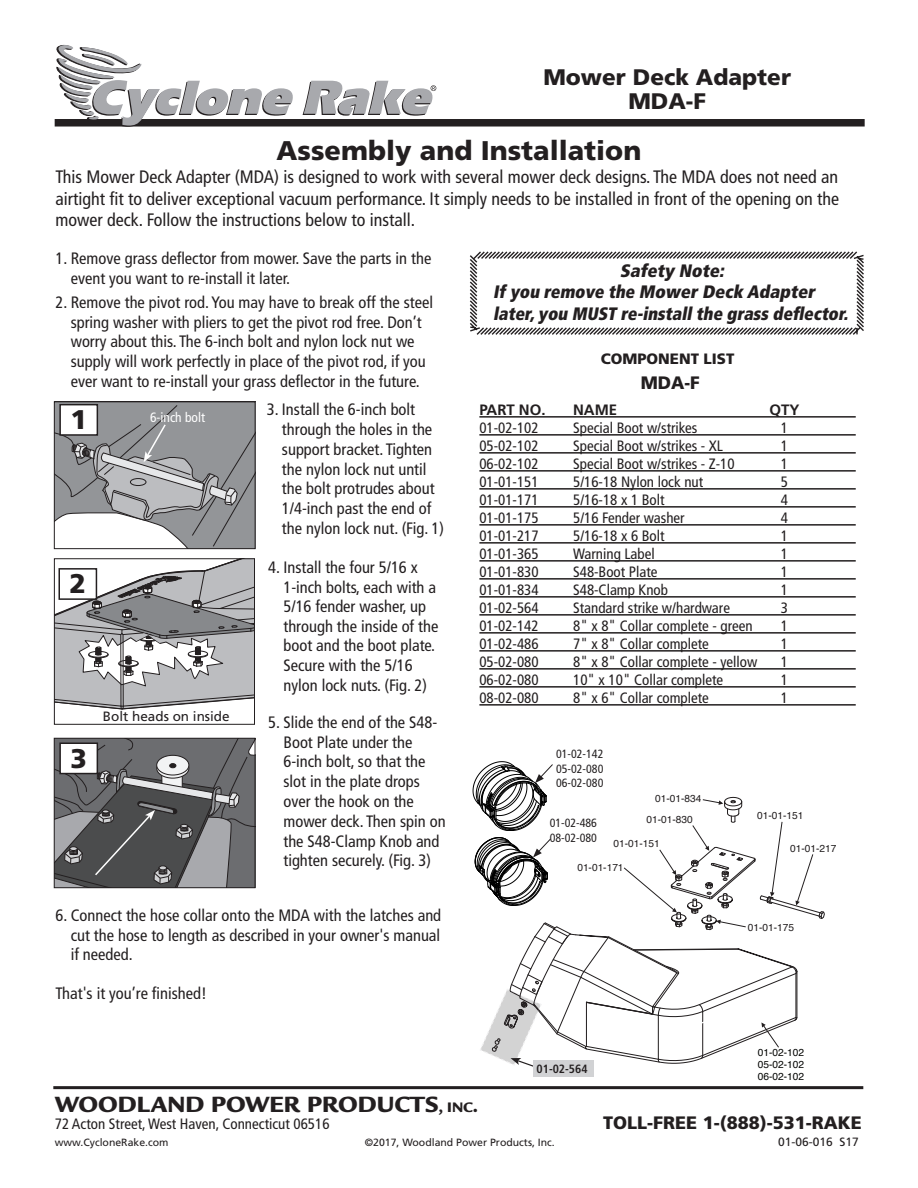
<style>
.page{position:relative;width:918px;height:1188px;background:#fff}
.page>*{position:absolute;margin:0;border:0;box-sizing:border-box;transform-origin:0 0}
.t1{font:900 27px "Frutiger";color:#231f20}
.t2{font:900 24px "Legacy Sans";color:#231f20}
.t3{font:900 22.5px/24px "Frutiger";color:#231f20;text-align:center}
.t4{font:condensed 18px/21.6px "Frutiger";color:#231f20;text-align:justify}
.t5{font:italic 900 condensed 18px/21.6px "Frutiger";color:#231f20;scale:.95 1}
.t6{font:900 18px "Frutiger";color:#231f20}
.t7{font:italic 900 condensed 18px "Frutiger";color:#231f20}
.t8{font:900 18px "Frutiger";color:#231f20;scale:.95 1}
.t9{font:condensed 16.5px/19.8px "Frutiger";color:#231f20}
.t10{font:condensed 15px "Frutiger";color:#231f20}
.t11{font:700 15px "Frutiger";color:#231f20}
.t12{font:900 15px "Frutiger";color:#231f20}
.t13{font:13.5px "Frutiger";color:#231f20}
.t14{font:condensed 13.5px "Frutiger";color:#fff}
.t15{font:condensed 12px/14.4px "Frutiger";color:#231f20}
.t16{font:12px "Frutiger";color:#231f20}
.t17{font:700 condensed 12px "Frutiger";color:#231f20}
.t18{font:10.5px "Frutiger";color:#231f20}
.t19{font:10.2px "Helvetica";color:#231f20}
.t20{font:10.2px/12.1px "Helvetica";color:#040503;text-align:justify}
.s1{font-size:15px}
.s2{font-size:18px}
</style>
<div class="page">
<hr style="left:479px;top:416px;width:377px;height:2px;background:#231f20">
<hr style="left:479px;top:434px;width:377px;height:2px;background:#231f20">
<hr style="left:479px;top:452px;width:377px;height:2px;background:#231f20">
<hr style="left:479px;top:470px;width:377px;height:2px;background:#231f20">
<hr style="left:479px;top:488px;width:377px;height:2px;background:#231f20">
<hr style="left:479px;top:506px;width:377px;height:2px;background:#231f20">
<hr style="left:479px;top:524px;width:377px;height:2px;background:#231f20">
<hr style="left:479px;top:542px;width:377px;height:2px;background:#231f20">
<hr style="left:479px;top:560px;width:377px;height:2px;background:#231f20">
<hr style="left:479px;top:578px;width:377px;height:2px;background:#231f20">
<hr style="left:479px;top:596px;width:377px;height:2px;background:#231f20">
<hr style="left:479px;top:614px;width:377px;height:2px;background:#231f20">
<hr style="left:479px;top:632px;width:377px;height:2px;background:#231f20">
<hr style="left:479px;top:650px;width:377px;height:2px;background:#231f20">
<hr style="left:479px;top:668px;width:377px;height:2px;background:#231f20">
<hr style="left:479px;top:686px;width:377px;height:2px;background:#231f20">
<hr style="left:479px;top:704px;width:377px;height:2px;background:#231f20">
<hr style="left:53px;top:1086px;width:810px;height:3px;background:#231f20">
<div style="left:55px;top:119px;width:810px;height:8px;background:#231f20"></div>
<svg style="left:303px;top:81px;width:133px;height:35px"></svg>
<svg style="left:56px;top:45px;width:238px;height:82px"></svg>
<svg style="left:470px;top:251px;width:394px;height:84px"></svg>
<svg style="left:54px;top:402px;width:201px;height:147px;background:#a1a2a5"></svg>
<svg style="left:54px;top:738px;width:201px;height:150px;background:#696a6c"></svg>
<svg style="left:473px;top:761px;width:352px;height:309px"></svg>
<div style="left:534px;top:1060px;width:60px;height:17px;background:#d1d2d4"></div>
<svg style="left:56px;top:560px;width:197px;height:150px"></svg>
<div style="left:54px;top:558px;width:201px;height:167px;border:1px solid #231f20"></div>
<div style="left:59px;top:569px;width:37px;height:30px;background:#fff"></div>
<div style="left:58px;top:568px;width:39px;height:32px;border:2px solid #231f20"></div>
<div style="left:60px;top:405px;width:37px;height:30px;background:#fff"></div>
<div style="left:59px;top:404px;width:39px;height:32px;border:2px solid #231f20"></div>
<div style="left:60px;top:743px;width:37px;height:31px;background:#fff"></div>
<div style="left:59px;top:742px;width:39px;height:32px;border:2px solid #231f20"></div>
<p class="t3" style="left:543px;top:65px;width:249px">Mower Deck Adapter<br>MDA-F</p>
<p class="t1" style="left:277px;top:134px;width:366px">Assembly and Installation</p>
<p class="t4" style="left:56px;top:166px;width:785px">This Mower Deck Adapter (MDA) is designed to work with several mower deck designs. The MDA does not need an airtight fit to deliver exceptional vacuum performance. It simply needs to be installed in front of the opening on the mower deck. Follow the instructions below to install.</p>
<p class="t9" style="left:71px;top:248px;width:362px;text-indent:-15px">1. Remove grass deflector from mower. Save the parts in the event you want to re-install it later.</p>
<p class="t9" style="left:56px;top:292px;width:379px;text-align:center">2. Remove the pivot rod. You may have to break off the steel spring washer with pliers to get the pivot rod free. Don’t worry about this. The 6-inch bolt and nylon lock nut we supply will work perfectly in place of the pivot rod, if you ever want to re-install your grass deflector in the future.</p>
<p class="t1" style="left:70px;top:403px;width:18px">1</p>
<p class="t14" style="left:150px;top:409px;width:56px">6-inch bolt</p>
<p class="t1" style="left:70px;top:567px;width:18px">2</p>
<p class="t1" style="left:70px;top:585px;width:18px">3</p>
<p class="t1" style="left:70px;top:742px;width:18px">3</p>
<p class="t13" style="left:103px;top:709px;width:128px">Bolt heads on inside</p>
<p class="t9" style="left:282px;top:400px;width:164px;text-indent:-15px">3. Install the 6-inch bolt through the holes in the support bracket. Tighten the nylon lock nut until the bolt protrudes about<br>1/4-inch past the end of the nylon lock nut. (Fig. 1)</p>
<p class="t9" style="left:283px;top:558px;width:156px;text-indent:-15px">4. Install the four 5/16 x<br>1-inch bolts, each with a<br>5/16 fender washer, up through the inside of the boot and the boot plate.<br>Secure with the 5/16 nylon lock nuts. (Fig. 2)</p>
<p class="t9" style="left:283px;top:712px;width:164px;text-indent:-15px">5. Slide the end of the S48-<br>Boot Plate under the<br>6-inch bolt, so that the slot in the plate drops over the hook on the mower deck. Then spin on the S48-Clamp Knob and tighten securely. (Fig. 3)</p>
<p class="t9" style="left:71px;top:906px;width:372px;text-align:justify;text-indent:-15px">6. Connect the hose collar onto the MDA with the latches and cut the hose to length as described in your owner's manual if needed.</p>
<p class="t9" style="left:56px;top:984px;width:153px">That's it you’re finished!</p>
<p class="t7" style="left:620px;top:259px;width:109px">Safety Note:</p>
<p class="t5" style="left:493px;top:281px;width:379px">Ifyou remove the Mower Deck Adapter later,you MUST re-installthe grass deflector.</p>
<p class="t12" style="left:601px;top:349px;width:135px">COMPONENT LIST</p>
<p class="t8" style="left:641px;top:372px;width:64px">MDA-F</p>
<p class="t11" style="left:479px;top:401px;width:68px">PART NO.</p>
<p class="t11" style="left:573px;top:401px;width:46px">NAME</p>
<p class="t11" style="left:770px;top:401px;width:32px">QTY</p>
<p class="t10" style="left:479px;top:419px;width:61px">01-02-102</p>
<p class="t10" style="left:573px;top:419px;width:126px">Special Boot w/strikes</p>
<p class="t10" style="left:781px;top:419px;width:9px">1</p>
<p class="t10" style="left:479px;top:437px;width:61px">05-02-102</p>
<p class="t10" style="left:573px;top:437px;width:151px">Special Boot w/strikes - XL</p>
<p class="t10" style="left:781px;top:437px;width:9px">1</p>
<p class="t10" style="left:479px;top:455px;width:61px">06-02-102</p>
<p class="t10" style="left:573px;top:455px;width:163px">Special Boot w/strikes - Z-10</p>
<p class="t10" style="left:781px;top:455px;width:9px">1</p>
<p class="t10" style="left:479px;top:473px;width:61px">01-01-151</p>
<p class="t10" style="left:573px;top:473px;width:132px">5/16-18 Nylon lock nut</p>
<p class="t10" style="left:781px;top:473px;width:9px">5</p>
<p class="t10" style="left:479px;top:491px;width:61px">01-01-171</p>
<p class="t10" style="left:573px;top:491px;width:93px">5/16-18 x 1 Bolt</p>
<p class="t10" style="left:781px;top:491px;width:9px">4</p>
<p class="t10" style="left:479px;top:509px;width:61px">01-01-175</p>
<p class="t10" style="left:573px;top:509px;width:113px">5/16 Fender washer</p>
<p class="t10" style="left:781px;top:509px;width:9px">4</p>
<p class="t10" style="left:479px;top:527px;width:61px">01-01-217</p>
<p class="t10" style="left:573px;top:527px;width:93px">5/16-18 x 6 Bolt</p>
<p class="t10" style="left:781px;top:527px;width:9px">1</p>
<p class="t10" style="left:479px;top:545px;width:61px">01-01-365</p>
<p class="t10" style="left:573px;top:545px;width:83px">Warning Label</p>
<p class="t10" style="left:781px;top:545px;width:9px">1</p>
<p class="t10" style="left:479px;top:563px;width:61px">01-01-830</p>
<p class="t10" style="left:573px;top:563px;width:86px">S48-Boot Plate</p>
<p class="t10" style="left:781px;top:563px;width:9px">1</p>
<p class="t10" style="left:479px;top:581px;width:61px">01-01-834</p>
<p class="t10" style="left:573px;top:581px;width:96px">S48-Clamp Knob</p>
<p class="t10" style="left:781px;top:581px;width:9px">1</p>
<p class="t10" style="left:479px;top:599px;width:61px">01-02-564</p>
<p class="t10" style="left:573px;top:599px;width:158px">Standard strike w/hardware</p>
<p class="t10" style="left:781px;top:599px;width:9px">3</p>
<p class="t10" style="left:479px;top:617px;width:61px">01-02-142</p>
<p class="t10" style="left:573px;top:617px;width:181px">8" x 8" Collar complete - green</p>
<p class="t10" style="left:781px;top:617px;width:9px">1</p>
<p class="t10" style="left:479px;top:635px;width:61px">01-02-486</p>
<p class="t10" style="left:573px;top:635px;width:137px">7" x 8" Collar complete</p>
<p class="t10" style="left:781px;top:635px;width:9px">1</p>
<p class="t10" style="left:479px;top:653px;width:61px">05-02-080</p>
<p class="t10" style="left:573px;top:653px;width:186px">8" x 8" Collar complete - yellow</p>
<p class="t10" style="left:781px;top:653px;width:9px">1</p>
<p class="t10" style="left:479px;top:671px;width:61px">06-02-080</p>
<p class="t10" style="left:573px;top:671px;width:152px">10" x 10" Collar complete</p>
<p class="t10" style="left:781px;top:671px;width:9px">1</p>
<p class="t10" style="left:479px;top:689px;width:61px">08-02-080</p>
<p class="t10" style="left:573px;top:689px;width:137px">8" x 6" Collar complete</p>
<p class="t10" style="left:781px;top:689px;width:9px">1</p>
<p class="t15" style="left:556px;top:747px;width:49px">01-02-142</p>
<p class="t15" style="left:556px;top:761px;width:49px">05-02-080</p>
<p class="t15" style="left:556px;top:776px;width:49px">06-02-080</p>
<p class="t19" style="left:655px;top:791px;width:48px">01-01-834</p>
<p class="t19" style="left:646px;top:812px;width:48px">01-01-830</p>
<p class="t19" style="left:757px;top:808px;width:48px">01-01-151</p>
<p class="t19" style="left:790px;top:841px;width:48px">01-01-217</p>
<p class="t15" style="left:550px;top:816px;width:49px">01-02-486<br>08-02-080</p>
<p class="t19" style="left:613px;top:836px;width:48px">01-01-151</p>
<p class="t19" style="left:577px;top:860px;width:48px">01-01-171</p>
<p class="t17" style="left:537px;top:1062px;width:53px">01-02-564</p>
<p class="t19" style="left:748px;top:919px;width:48px">01-01-175</p>
<p class="t20" style="left:758px;top:1047px;width:48px">01-02-102<br>05-02-102<br>06-02-102</p>
<p class="t2" style="left:55px;top:1090px;width:425px">WOODLAND POWER PRODUCTS<span class="s1">, INC</span><span class="s2">.</span></p>
<p class="t10" style="left:55px;top:1115px;width:276px">72 Acton Street, West Haven, Connecticut 06516</p>
<p class="t6" style="left:603px;top:1112px;width:260px">TOLL-FREE 1-(888)-531-RAKE</p>
<p class="t18" style="left:55px;top:1136px;width:115px">www.CycloneRake.com</p>
<p class="t18" style="left:365px;top:1136px;width:192px">©2017, Woodland Power Products, Inc.</p>
<p class="t16" style="left:778px;top:1135px;width:82px">01-06-016 S17</p>
</div>
